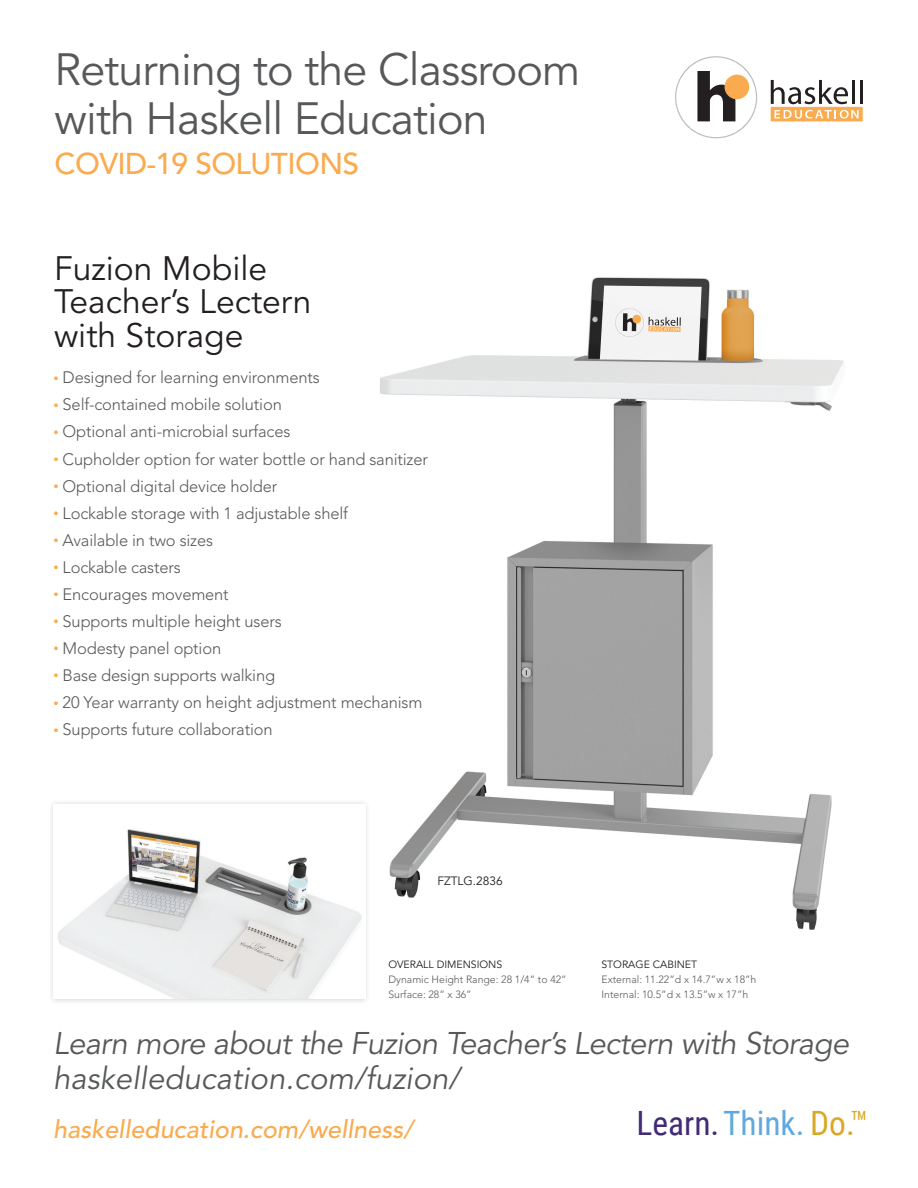
<style>
.page{position:relative;width:918px;height:1188px;background:#fff}
.page>*{position:absolute;margin:0;border:0;box-sizing:border-box;transform-origin:0 0}
.t1{font:44.85px/49.2px "Avenir LT Std";letter-spacing:-.02em;color:#57585a}
.t2{font:33.6px/33.6px "Avenir LT Std";color:#231f20}
.t3{font:33.45px "Roboto Condensed";color:#412a76}
.t4{font:italic 31.05px/35.4px "Avenir LT Std";letter-spacing:-.02em;color:#57585a}
.t5{font:500 29.85px "Avenir LT Std";letter-spacing:-.02em;color:#faab4f}
.t6{font:italic 500 25.05px "Avenir LT Std";color:#faab4f}
.t7{font:300 16.5px "Avenir LT Std";letter-spacing:-.01em;color:#57585a}
.t8{font:12px "Avenir LT Std";color:#231f20}
.t9{font:300 10.5px/15px "Avenir LT Std";color:#57585a}
.t10{font:10.5px "Avenir LT Std";color:#231f20}
.s1{font-size:10.5px;color:#faab4f}
.s2{color:#61a9dd}
.s3{color:#d9a825}
</style>
<div class="page">
<img style="left:380px;top:277px;width:464px;height:653px">
<div style="left:771px;top:107px;width:92px;height:14px;background:#faab4f"></div>
<svg style="left:771px;top:80px;width:77px;height:24px"></svg>
<hr style="left:852px;top:80px;width:3px;height:24px;background:#231f20">
<hr style="left:860px;top:80px;width:3px;height:24px;background:#231f20">
<svg style="left:675px;top:56px;width:82px;height:82px"></svg>
<svg style="left:775px;top:110px;width:84px;height:9px"></svg>
<div style="left:48px;top:799px;width:323px;height:206px;background:#231f20;opacity:.2"></div>
<img style="left:53px;top:805px;width:312px;height:194px">
<svg style="left:600px;top:286px;width:102px;height:75px"></svg>
<h1 class="t1" style="left:55px;top:49px;width:527px">Returning to the Classroom with Haskell Education</h1>
<h3 class="t5" style="left:55px;top:147px;width:306px">COVID-19 SOLUTIONS</h3>
<h2 class="t2" style="left:54px;top:254px;width:259px">Fuzion Mobile<br>Teacher’s Lectern with Storage</h2>
<p class="t7" style="left:53px;top:371px;width:268px"><span class="s1">•</span> Designed for learning environments</p>
<p class="t7" style="left:53px;top:398px;width:230px"><span class="s1">•</span> Self-contained mobile solution</p>
<p class="t7" style="left:53px;top:425px;width:239px"><span class="s1">•</span> Optional anti-microbial surfaces</p>
<p class="t7" style="left:53px;top:452px;width:376px"><span class="s1">•</span> Cupholder option for water bottle or hand sanitizer</p>
<p class="t7" style="left:53px;top:479px;width:225px"><span class="s1">•</span> Optional digital device holder</p>
<p class="t7" style="left:53px;top:506px;width:296px"><span class="s1">•</span> Lockable storage with 1 adjustable shelf</p>
<p class="t7" style="left:53px;top:533px;width:161px"><span class="s1">•</span> Available in two sizes</p>
<p class="t7" style="left:53px;top:560px;width:129px"><span class="s1">•</span> Lockable casters</p>
<p class="t7" style="left:53px;top:587px;width:177px"><span class="s1">•</span> Encourages movement</p>
<p class="t7" style="left:53px;top:614px;width:230px"><span class="s1">•</span> Supports multiple height users</p>
<p class="t7" style="left:53px;top:641px;width:169px"><span class="s1">•</span> Modesty panel option</p>
<p class="t7" style="left:53px;top:668px;width:223px"><span class="s1">•</span> Base design supports walking</p>
<p class="t7" style="left:53px;top:695px;width:371px"><span class="s1">•</span> 20 Year warranty on height adjustment mechanism</p>
<p class="t7" style="left:53px;top:722px;width:221px"><span class="s1">•</span> Supports future collaboration</p>
<p class="t8" style="left:437px;top:876px;width:67px">FZTLG.2836</p>
<p class="t10" style="left:388px;top:960px;width:115px">OVERALL DIMENSIONS</p>
<p class="t9" style="left:388px;top:972px;width:180px">Dynamic Height Range: 28 1/4” to 42”<br>Surface: 28” x 36”</p>
<p class="t10" style="left:601px;top:960px;width:97px">STORAGE CABINET</p>
<p class="t9" style="left:601px;top:973px;width:157px">External: 11.22”d x 14.7”w x 18”h<br>Internal: 10.5”d x 13.5”w x 17”h</p>
<h3 class="t4" style="left:53px;top:1028px;width:797px">Learn more about the Fuzion Teacher’s Lectern with Storage haskelleducation.com/fuzion/</h3>
<h3 class="t6" style="left:53px;top:1114px;width:362px">haskelleducation.com/wellness/</h3>
<h3 class="t3" style="left:637px;top:1104px;width:233px">Learn.<span class="s2">Think.</span> <span class="s3">Do.™</span></h3>
</div>
